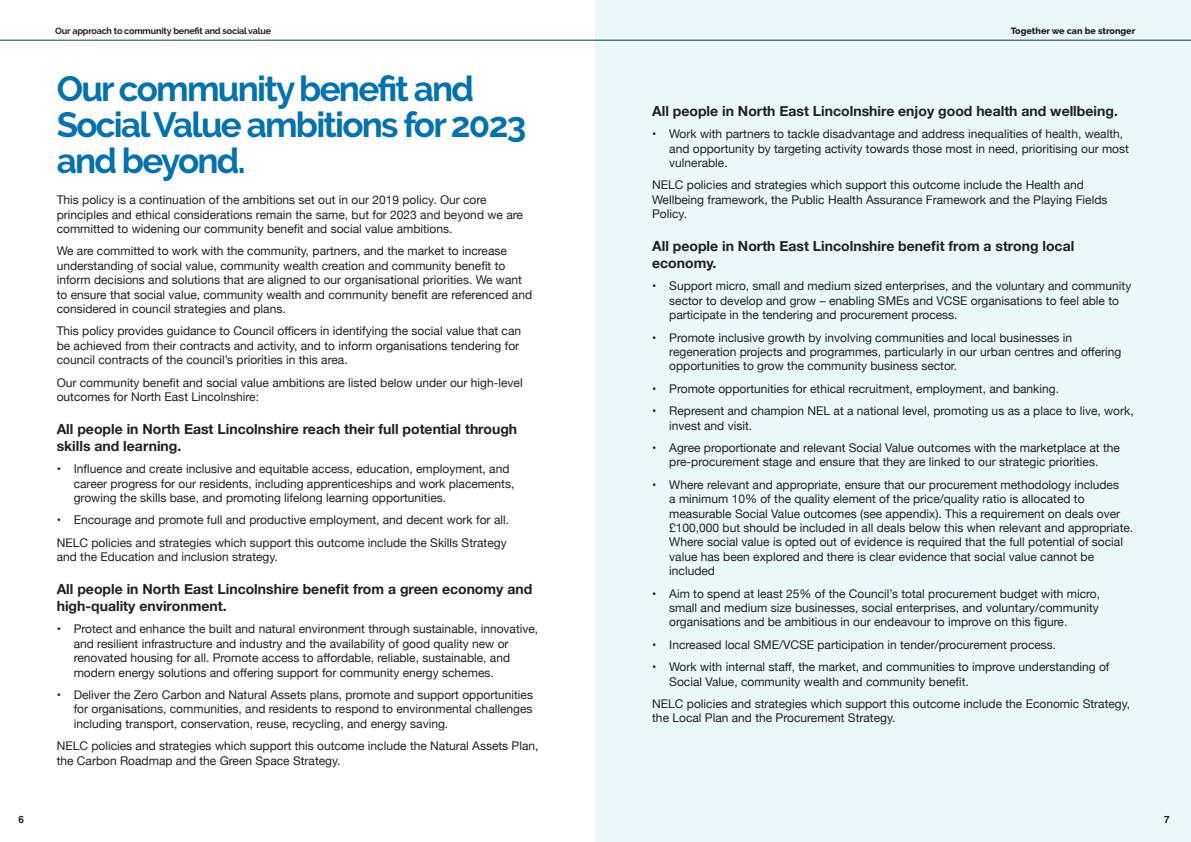
<style>
.page{position:relative;width:1191px;height:842px;background:#fff}
.page>*{position:absolute;margin:0;border:0;box-sizing:border-box;transform-origin:0 0}
.t1{font:700 35px/36px "Raleway";letter-spacing:-.05em;color:#0071b1}
.t2{font:700 14px/16.8px "Helvetica Neue";color:#231f20}
.t3{font:12px/14.4px "Helvetica Neue";color:#231f20}
.t4{font:700 10px "Helvetica";color:#231f20}
.t5{font:700 9px "Raleway";letter-spacing:-.02em;color:#231f20}
.t6{font:800 9px "Raleway";color:#231f20}
</style>
<div class="page">
<div style="left:595px;top:0;width:596px;height:842px;background:#ebf8f9"></div>
<hr style="left:0;top:40px;width:1191px;height:1px;background:#0a3d4f">
<p class="t5" style="left:55px;top:25px;width:218px">Our approach to community benefit and social value</p>
<p class="t6" style="left:1010px;top:25px;width:126px">Together we can be stronger</p>
<p class="t1" style="left:57px;top:71px;width:471px">Our community benefit and<br>Social Value ambitions for 2023 and beyond.</p>
<p class="t3" style="left:57px;top:193px;width:468px">This policy is a continuation of the ambitions set out in our 2019 policy. Our core principles and ethical considerations remain the same, but for 2023 and beyond we are committed to widening our community benefit and social value ambitions.</p>
<p class="t3" style="left:57px;top:245px;width:477px">We are committed to work with the community, partners, and the market to increase understanding of social value, community wealth creation and community benefit to inform decisions and solutions that are aligned to our organisational priorities. We want to ensure that social value, community wealth and community benefit are referenced and considered in council strategies and plans.</p>
<p class="t3" style="left:57px;top:325px;width:466px">This policy provides guidance to Council officers in identifying the social value that can be achieved from their contracts and activity, and to inform organisations tendering for council contracts of the council’s priorities in this area.</p>
<p class="t3" style="left:57px;top:376px;width:467px">Our community benefit and social value ambitions are listed below under our high-level outcomes for North East Lincolnshire:</p>
<p class="t2" style="left:57px;top:421px;width:462px">All people in North East Lincolnshire reach their full potential through skills and learning.</p>
<p class="t3" style="left:74px;top:462px;width:442px;text-indent:-17px">• Influence and create inclusive and equitable access, education, employment, and career progress for our residents, including apprenticeships and work placements, growing the skills base, and promoting lifelong learning opportunities.</p>
<p class="t3" style="left:57px;top:514px;width:454px">• Encourage and promote full and productive employment, and decent work for all.</p>
<p class="t3" style="left:57px;top:536px;width:451px">NELC policies and strategies which support this outcome include the Skills Strategy and the Education and inclusion strategy.</p>
<p class="t2" style="left:57px;top:581px;width:477px">All people in North East Lincolnshire benefit from a green economy and high-quality environment.</p>
<p class="t3" style="left:74px;top:623px;width:466px;text-indent:-17px">• Protect and enhance the built and natural environment through sustainable, innovative, and resilient infrastructure and industry and the availability of good quality new or renovated housing for all. Promote access to affordable, reliable, sustainable, and modern energy solutions and offering support for community energy schemes.</p>
<p class="t3" style="left:74px;top:688px;width:461px;text-align:justify;text-indent:-17px">• Deliver the Zero Carbon and Natural Assets plans, promote and support opportunities for organisations, communities, and residents to respond to environmental challenges including transport, conservation, reuse, recycling, and energy saving.</p>
<p class="t3" style="left:57px;top:739px;width:483px">NELC policies and strategies which support this outcome include the Natural Assets Plan, the Carbon Roadmap and the Green Space Strategy.</p>
<p class="t2" style="left:652px;top:103px;width:467px">All people in North East Lincolnshire enjoy good health and wellbeing.</p>
<p class="t3" style="left:669px;top:127px;width:461px;text-indent:-17px">• Work with partners to tackle disadvantage and address inequalities of health, wealth, and opportunity by targeting activity towards those most in need, prioritising our most vulnerable.</p>
<p class="t3" style="left:652px;top:179px;width:457px">NELC policies and strategies which support this outcome include the Health and<br>Wellbeing framework, the Public Health Assurance Framework and the Playing Fields<br>Policy.</p>
<p class="t2" style="left:652px;top:238px;width:423px">All people in North East Lincolnshire benefit from a strong local economy.</p>
<p class="t3" style="left:669px;top:280px;width:463px;text-indent:-17px">• Support micro, small and medium sized enterprises, and the voluntary and community sector to develop and grow – enabling SMEs and VCSE organisations to feel able to participate in the tendering and procurement process.</p>
<p class="t3" style="left:669px;top:331px;width:454px;text-indent:-17px">• Promote inclusive growth by involving communities and local businesses in regeneration projects and programmes, particularly in our urban centres and offering opportunities to grow the community business sector.</p>
<p class="t3" style="left:652px;top:382px;width:408px">• Promote opportunities for ethical recruitment, employment, and banking.</p>
<p class="t3" style="left:669px;top:404px;width:466px;text-indent:-17px">• Represent and champion NEL at a national level, promoting us as a place to live, work, invest and visit.</p>
<p class="t3" style="left:652px;top:441px;width:469px;text-align:center">• Agree proportionate and relevant Social Value outcomes with the marketplace at the pre-procurement stage and ensure that they are linked to our strategic priorities.</p>
<p class="t3" style="left:669px;top:478px;width:465px;text-indent:-17px">• Where relevant and appropriate, ensure that our procurement methodology includes<br>a minimum 10% of the quality element of the price/quality ratio is allocated to measurable Social Value outcomes (see appendix). This a requirement on deals over £100,000 but should be included in all deals below this when relevant and appropriate.<br>Where social value is opted out of evidence is required that the full potential of social value has been explored and there is clear evidence that social value cannot be included</p>
<p class="t3" style="left:669px;top:587px;width:432px;text-align:justify;text-indent:-17px">• Aim to spend at least 25% of the Council’s total procurement budget with micro, small and medium size businesses, social enterprises, and voluntary/community organisations and be ambitious in our endeavour to improve on this figure.</p>
<p class="t3" style="left:652px;top:638px;width:405px">• Increased local SME/VCSE participation in tender/procurement process.</p>
<p class="t3" style="left:669px;top:660px;width:442px;text-indent:-17px">• Work with internal staff, the market, and communities to improve understanding of<br>Social Value, community wealth and community benefit.</p>
<p class="t3" style="left:652px;top:697px;width:479px">NELC policies and strategies which support this outcome include the Economic Strategy, the Local Plan and the Procurement Strategy.</p>
<p class="t4" style="left:18px;top:813px;width:7px">6</p>
<p class="t4" style="left:1164px;top:813px;width:7px">7</p>
</div>
